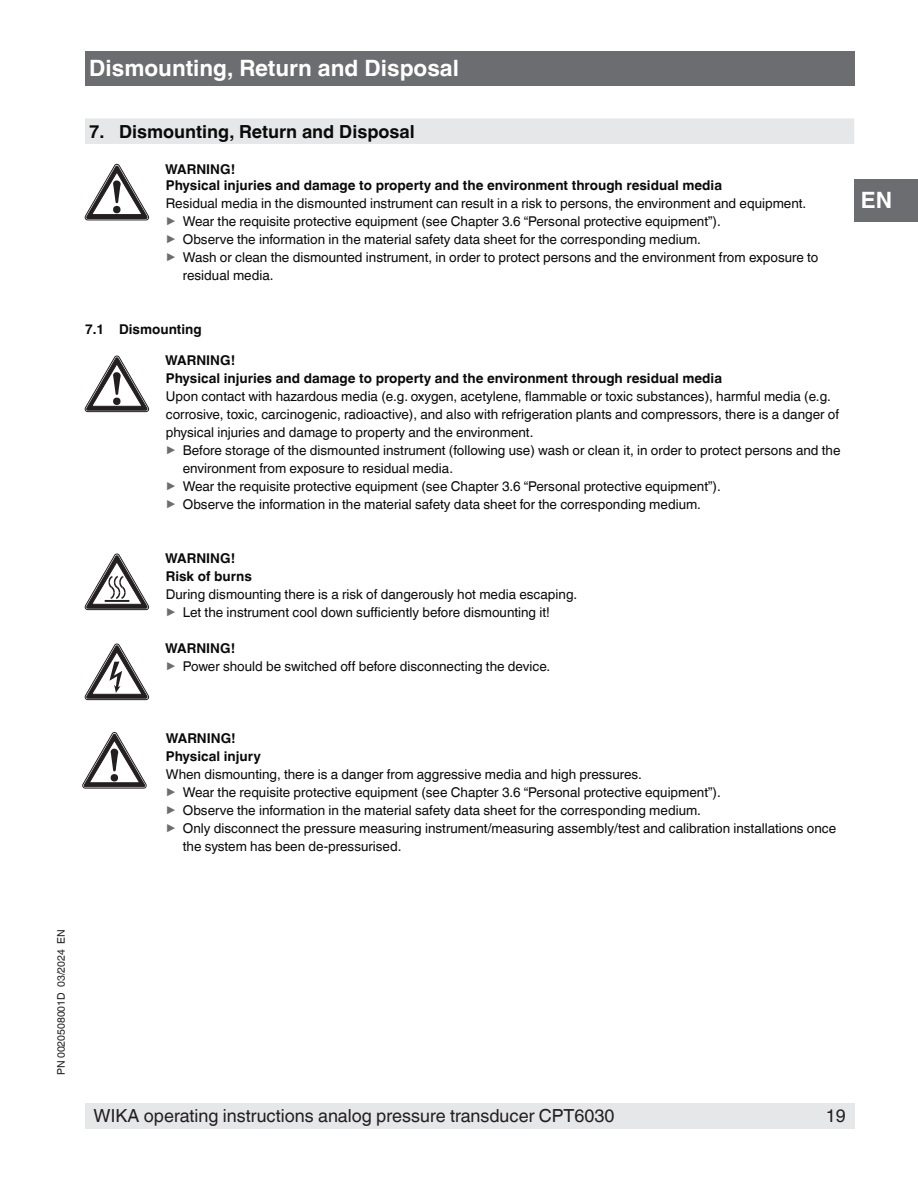
<style>
.page{position:relative;width:918px;height:1188px;background:#fff}
.page>*{position:absolute;margin:0;border:0;box-sizing:border-box;transform-origin:0 0}
.OI-Head{font:700 22.5px "Helvetica World";color:#fff}
.t1{font:18px "Helvetica World";color:#231f20}
.t2{font:700 18px "Helvetica World";color:#090a09}
.Danger-Symbol{font:13.5px/18px "Helvetica World";color:#090a09}
.Danger-Symbol_Bold{font:700 13.5px "Helvetica World";color:#090a09}
.Running_text{font:700 13.5px "Helvetica World";color:#090a09}
.t3{font:10.5px "Helvetica World";color:#231f20}
.s1{font-size:13.35px;color:#6c6d70}
</style>
<div class="page">
<div style="left:85px;top:1103px;width:769px;height:25px;background:#e6e7e9"></div>
<div style="left:85px;top:51px;width:769px;height:34px;background:#6c6d70"></div>
<div style="left:854px;top:179px;width:64px;height:42px;background:#6c6d70"></div>
<div style="left:85px;top:118px;width:769px;height:26px;background:#e6e7e9"></div>
<svg style="left:85px;top:164px;width:64px;height:56px"></svg>
<svg style="left:85px;top:356px;width:64px;height:56px"></svg>
<svg style="left:85px;top:554px;width:64px;height:56px"></svg>
<svg style="left:85px;top:644px;width:64px;height:56px"></svg>
<svg style="left:83px;top:732px;width:63px;height:56px"></svg>
<p class="OI-Head" style="left:89px;top:55px;width:371px">Dismounting, Return and Disposal</p>
<p class="t2" style="left:89px;top:121px;width:327px">7. Dismounting, Return and Disposal</p>
<p class="Danger-Symbol_Bold" style="left:165px;top:161px;width:71px">WARNING!</p>
<p class="Danger-Symbol_Bold" style="left:166px;top:177px;width:558px">Physical injuries and damage to property and the environment through residual media</p>
<p class="Danger-Symbol" style="left:166px;top:194px;width:642px">Residual media in the dismounted instrument can result in a risk to persons, the environment and equipment.</p>
<p class="Danger-Symbol" style="left:166px;top:212px;width:557px"><span class="s1">▶</span> Wear the requisite protective equipment (see Chapter 3.6 “Personal protective equipment”).</p>
<p class="Danger-Symbol" style="left:166px;top:230px;width:537px"><span class="s1">▶</span> Observe the information in the material safety data sheet for the corresponding medium.</p>
<p class="Danger-Symbol" style="left:183px;top:248px;width:637px;text-indent:-17px"><span class="s1">▶</span> Wash or clean the dismounted instrument, in order to protect persons and the environment from exposure to residual media.</p>
<p class="Danger-Symbol_Bold" style="left:85px;top:321px;width:118px">7.1 Dismounting</p>
<p class="Danger-Symbol_Bold" style="left:165px;top:353px;width:71px">WARNING!</p>
<p class="Danger-Symbol_Bold" style="left:166px;top:371px;width:558px">Physical injuries and damage to property and the environment through residual media</p>
<p class="Danger-Symbol" style="left:166px;top:388px;width:675px">Upon contact with hazardous media (e.g. oxygen, acetylene, flammable or toxic substances), harmful media (e.g. corrosive, toxic, carcinogenic, radioactive), and also with refrigeration plants and compressors, there is a danger of physical injuries and damage to property and the environment.</p>
<p class="Danger-Symbol" style="left:183px;top:442px;width:659px;text-indent:-17px"><span class="s1">▶</span> Before storage of the dismounted instrument (following use) wash or clean it, in order to protect persons and the environment from exposure to residual media.</p>
<p class="Danger-Symbol" style="left:166px;top:478px;width:557px"><span class="s1">▶</span> Wear the requisite protective equipment (see Chapter 3.6 “Personal protective equipment”).</p>
<p class="Danger-Symbol" style="left:166px;top:496px;width:537px"><span class="s1">▶</span> Observe the information in the material safety data sheet for the corresponding medium.</p>
<p class="Danger-Symbol_Bold" style="left:165px;top:551px;width:71px">WARNING!</p>
<p class="Danger-Symbol_Bold" style="left:166px;top:569px;width:88px">Risk of burns</p>
<p class="Danger-Symbol" style="left:166px;top:586px;width:413px">During dismounting there is a risk of dangerously hot media escaping.</p>
<p class="Danger-Symbol" style="left:166px;top:604px;width:386px"><span class="s1">▶</span> Let the instrument cool down sufficiently before dismounting it!</p>
<p class="Danger-Symbol_Bold" style="left:165px;top:641px;width:71px">WARNING!</p>
<p class="Danger-Symbol" style="left:166px;top:658px;width:386px"><span class="s1">▶</span> Power should be switched off before disconnecting the device.</p>
<h1 class="OI-Head" style="left:861px;top:187px;width:33px">EN</h1>
<p class="Running_text" style="left:166px;top:731px;width:71px">WARNING!</p>
<p class="Running_text" style="left:166px;top:749px;width:97px">Physical injury</p>
<p class="Danger-Symbol" style="left:166px;top:766px;width:477px">When dismounting, there is a danger from aggressive media and high pressures.</p>
<p class="Danger-Symbol" style="left:166px;top:784px;width:557px"><span class="s1">▶</span> Wear the requisite protective equipment (see Chapter 3.6 “Personal protective equipment”).</p>
<p class="Danger-Symbol" style="left:166px;top:802px;width:537px"><span class="s1">▶</span> Observe the information in the material safety data sheet for the corresponding medium.</p>
<p class="Danger-Symbol" style="left:183px;top:820px;width:655px;text-indent:-17px"><span class="s1">▶</span> Only disconnect the pressure measuring instrument/measuring assembly/test and calibration installations once the system has been de-pressurised.</p>
<p class="t3" style="left:55px;top:1075px;width:147px;rotate:-90deg">PN 0020508001D 03/2024 EN</p>
<h2 class="t1" style="left:94px;top:1105px;width:523px">WIKA operating instructions analog pressure transducer CPT6030</h2>
<h2 class="t1" style="left:826px;top:1105px;width:22px">19</h2>
</div>
